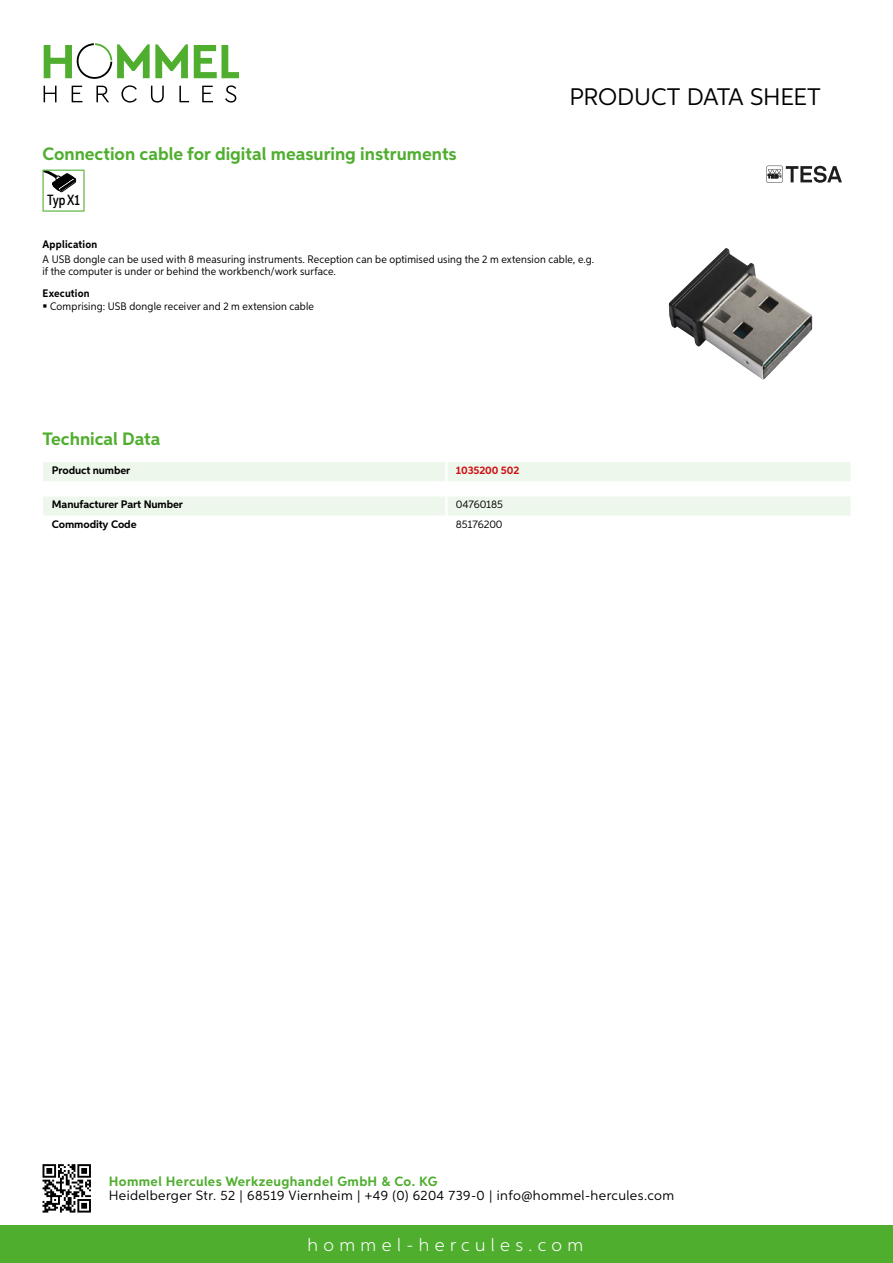
<style>
.page{position:relative;width:893px;height:1263px;background:#fff}
.page>*{position:absolute;margin:0;border:0;box-sizing:border-box;transform-origin:0 0}
.t1{font:24px "Aspira";letter-spacing:-.01em;color:#000}
.t2{font:700 18px "Aspira";color:#50ae2f}
.t3{font:300 18px "Aspira";letter-spacing:.3em;color:#fff}
.t4{font:500 14.85px "Aspira XX Nar";color:#000}
.t5{font:13.5px "Aspira";letter-spacing:.03em;color:#000}
.t6{font:700 13.5px "Aspira";letter-spacing:.03em;color:#50ae2f}
.t7{font:10.95px/12px "Aspira Nar";letter-spacing:.015em;color:#000}
.t8{font:700 10.95px "Aspira";letter-spacing:-.01em;color:#000}
.t9{font:700 10.95px "Aspira Nar";letter-spacing:.015em;color:#000}
.t10{font:10.95px "Aspira";letter-spacing:-.01em;color:#000}
.t11{font:700 10.95px "Aspira";letter-spacing:-.01em;color:#cd1013}
</style>
<div class="page">
<div style="left:0;top:1226px;width:893px;height:37px;background:#50ae2f"></div>
<svg style="left:43px;top:1164px;width:48px;height:48px"></svg>
<svg style="left:194px;top:45px;width:45px;height:33px"></svg>
<svg style="left:44px;top:43px;width:144px;height:36px"></svg>
<svg style="left:44px;top:86px;width:13px;height:16px"></svg>
<svg style="left:72px;top:86px;width:10px;height:16px"></svg>
<svg style="left:96px;top:86px;width:13px;height:16px"></svg>
<svg style="left:121px;top:85px;width:16px;height:18px"></svg>
<svg style="left:151px;top:86px;width:13px;height:17px"></svg>
<svg style="left:179px;top:86px;width:10px;height:16px"></svg>
<svg style="left:202px;top:86px;width:11px;height:16px"></svg>
<svg style="left:225px;top:85px;width:11px;height:18px"></svg>
<div style="left:43px;top:462px;width:807px;height:19px;background:#eef7eb"></div>
<hr style="left:445px;top:462px;width:3px;height:19px;background:#fff">
<div style="left:43px;top:497px;width:807px;height:19px;background:#eef7eb"></div>
<svg style="left:43px;top:170px;width:42px;height:42px"></svg>
<img style="left:669px;top:248px;width:144px;height:132px">
<svg style="left:766px;top:166px;width:76px;height:17px"></svg>
<h2 class="t2" style="left:43px;top:142px;width:416px">Connection cable for digital measuring instruments</h2>
<h3 class="t4" style="left:47px;top:191px;width:34px">TypX1</h3>
<h1 class="t1" style="left:569px;top:82px;width:253px">Product data sh eet</h1>
<p class="t9" style="left:43px;top:237px;width:56px">Application</p>
<p class="t7" style="left:43px;top:253px;width:553px">A USB dongle can be used with 8 measuring instruments. Reception can be optimised using the 2 m extension cable, e.g. if the computer is under or behind the workbench/work surface.</p>
<p class="t9" style="left:43px;top:286px;width:49px">Execution</p>
<p class="t7" style="left:50px;top:300px;width:265px">Comprising: USB dongle receiver and 2 m extension cable</p>
<h2 class="t2" style="left:43px;top:428px;width:120px">Technical Data</h2>
<p class="t8" style="left:52px;top:463px;width:80px">Product number</p>
<p class="t11" style="left:456px;top:463px;width:65px">1035200 502</p>
<p class="t8" style="left:52px;top:498px;width:133px">Manufacturer Part Number</p>
<p class="t10" style="left:456px;top:498px;width:49px">04760185</p>
<p class="t8" style="left:52px;top:517px;width:86px">Commodity Code</p>
<p class="t10" style="left:456px;top:517px;width:48px">85176200</p>
<p class="t6" style="left:109px;top:1172px;width:330px">Hommel Hercules Werkzeughandel GmbH &amp; Co. KG</p>
<p class="t5" style="left:109px;top:1187px;width:567px">Heidelberger Str. 52 | 68519 Viernheim | +49 (0) 6204 739-0 | info@hommel-hercules.com</p>
<h2 class="t3" style="left:307px;top:1234px;width:277px">hommel-hercules.com</h2>
</div>
